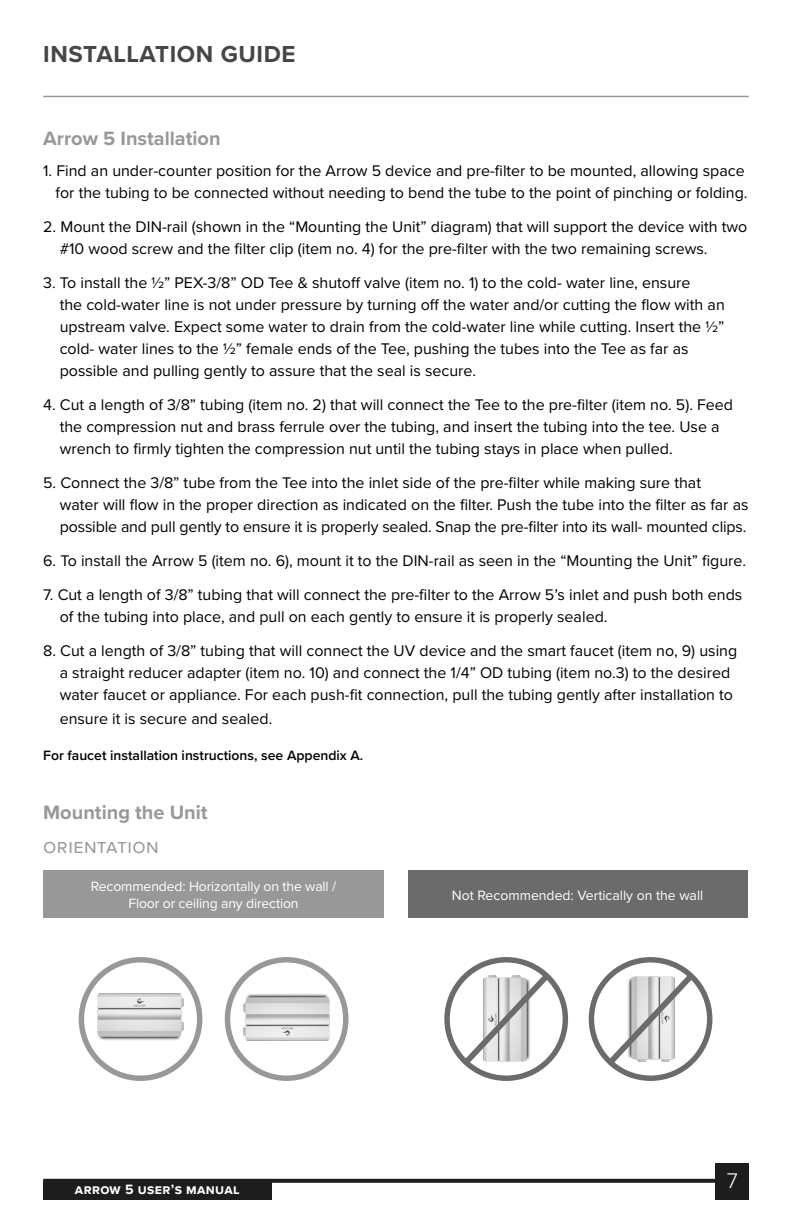
<style>
.page{position:relative;width:792px;height:1224px;background:#fff}
.page>*{position:absolute;margin:0;border:0;box-sizing:border-box;transform-origin:0 0}
.t1{font:700 24px "Proxima Nova";letter-spacing:.025em;color:#464646}
.t2{font:300 22px "Proxima Nova";color:#fff}
.t3{font:700 20px "Proxima Nova";color:#989898}
.t4{font:20px "Proxima Nova";letter-spacing:.025em;color:#989898}
.t5{font:16px/22px "Proxima Nova";color:#000}
.t6{font:14px/16.8px "Proxima Nova";letter-spacing:-.01em;color:#fff;text-align:center}
.t7{font:600 14px "Proxima Nova";color:#000}
.t8{font:700 14px "Proxima Nova";letter-spacing:.025em;color:#fff}
</style>
<div class="page">
<svg style="left:43px;top:1179px;width:673px;height:4px;background:#252525"></svg>
<div style="left:716px;top:1163px;width:33px;height:36px;background:#1d1d1d"></div>
<div style="left:43px;top:1181px;width:229px;height:18px;background:#1d1d1d"></div>
<hr style="left:43px;top:96px;width:706px;height:1px;background:#989898">
<div style="left:43px;top:871px;width:341px;height:47px;background:#989898"></div>
<div style="left:408px;top:871px;width:339px;height:47px;background:#6b6b6b"></div>
<div style="left:79px;top:957px;width:123px;height:124px;border:5px solid #989898;border-radius:50%"></div>
<div style="left:444px;top:957px;width:124px;height:124px;border:5px solid #6b6b6b;border-radius:50%"></div>
<div style="left:589px;top:957px;width:123px;height:124px;border:5px solid #6b6b6b;border-radius:50%"></div>
<div style="left:225px;top:957px;width:124px;height:124px;border:5px solid #989898;border-radius:50%"></div>
<svg style="left:458px;top:967px;width:98px;height:103px"></svg>
<svg style="left:603px;top:967px;width:97px;height:103px"></svg>
<img style="left:98px;top:993px;width:85px;height:47px">
<img style="left:244px;top:994px;width:85px;height:46px">
<h1 class="t1" style="left:43px;top:36px;width:254px">INSTALLATION GUIDE</h1>
<p class="t3" style="left:43px;top:124px;width:179px">Arrow 5 Installation</p>
<p class="t5" style="left:43px;top:159px;width:706px;text-align:right">1. Find an under-counter position for the Arrow 5 device and pre-filter to be mounted, allowing space for the tubing to be connected without needing to bend the tube to the point of pinching or folding.</p>
<p class="t5" style="left:60px;top:215px;width:689px;text-indent:-17px">2. Mount the DIN-rail (shown in the “Mounting the Unit” diagram) that will support the device with two #10 wood screw and the filter clip (item no. 4) for the pre-filter with the two remaining screws.</p>
<p class="t5" style="left:60px;top:271px;width:667px;text-indent:-17px">3. To install the ½” PEX-3/8” OD Tee &amp; shutoff valve (item no. 1) to the cold- water line, ensure<br>the cold-water line is not under pressure by turning off the water and/or cutting the flow with an upstream valve. Expect some water to drain from the cold-water line while cutting. Insert the ½” cold- water lines to the ½” female ends of the Tee, pushing the tubes into the Tee as far as possible and pulling gently to assure that the seal is secure.</p>
<p class="t5" style="left:60px;top:393px;width:675px;text-indent:-17px">4. Cut a length of 3/8” tubing (item no. 2) that will connect the Tee to the pre-filter (item no. 5). Feed the compression nut and brass ferrule over the tubing, and insert the tubing into the tee. Use a wrench to firmly tighten the compression nut until the tubing stays in place when pulled.</p>
<p class="t5" style="left:60px;top:471px;width:690px;text-indent:-17px">5. Connect the 3/8” tube from the Tee into the inlet side of the pre-filter while making sure that<br>water will flow in the proper direction as indicated on the filter. Push the tube into the filter as far as possible and pull gently to ensure it is properly sealed. Snap the pre-filter into its wall- mounted clips.</p>
<p class="t5" style="left:43px;top:549px;width:704px">6. To install the Arrow 5 (item no. 6), mount it to the DIN-rail as seen in the “Mounting the Unit” figure.</p>
<p class="t5" style="left:60px;top:583px;width:684px;text-indent:-17px">7. Cut a length of 3/8” tubing that will connect the pre-filter to the Arrow 5’s inlet and push both ends of the tubing into place, and pull on each gently to ensure it is properly sealed.</p>
<p class="t5" style="left:60px;top:639px;width:679px;text-indent:-17px">8. Cut a length of 3/8” tubing that will connect the UV device and the smart faucet (item no, 9) using a straight reducer adapter (item no. 10) and connect the 1/4” OD tubing (item no.3) to the desired water faucet or appliance. For each push-fit connection, pull the tubing gently after installation to</p>
<p class="t5" style="left:60px;top:707px;width:214px">ensure it is secure and sealed.</p>
<p class="t7" style="left:43px;top:744px;width:322px">For faucet installation instructions, see Appendix A.</p>
<p class="t3" style="left:43px;top:798px;width:166px">Mounting the Unit</p>
<p class="t4" style="left:43px;top:831px;width:117px">orientation</p>
<p class="t6" style="left:91px;top:878px;width:247px">Recommended: Horizontally on the wall /<br>Floor or ceiling any direction</p>
<p class="t6" style="left:452px;top:886px;width:253px">Not Recommended: Vertically on the wall</p>
<p class="t8" style="left:75px;top:1179px;width:166px">Arrow 5 User’s Manual</p>
<h2 class="t2" style="left:727px;top:1164px;width:13px">7</h2>
</div>
